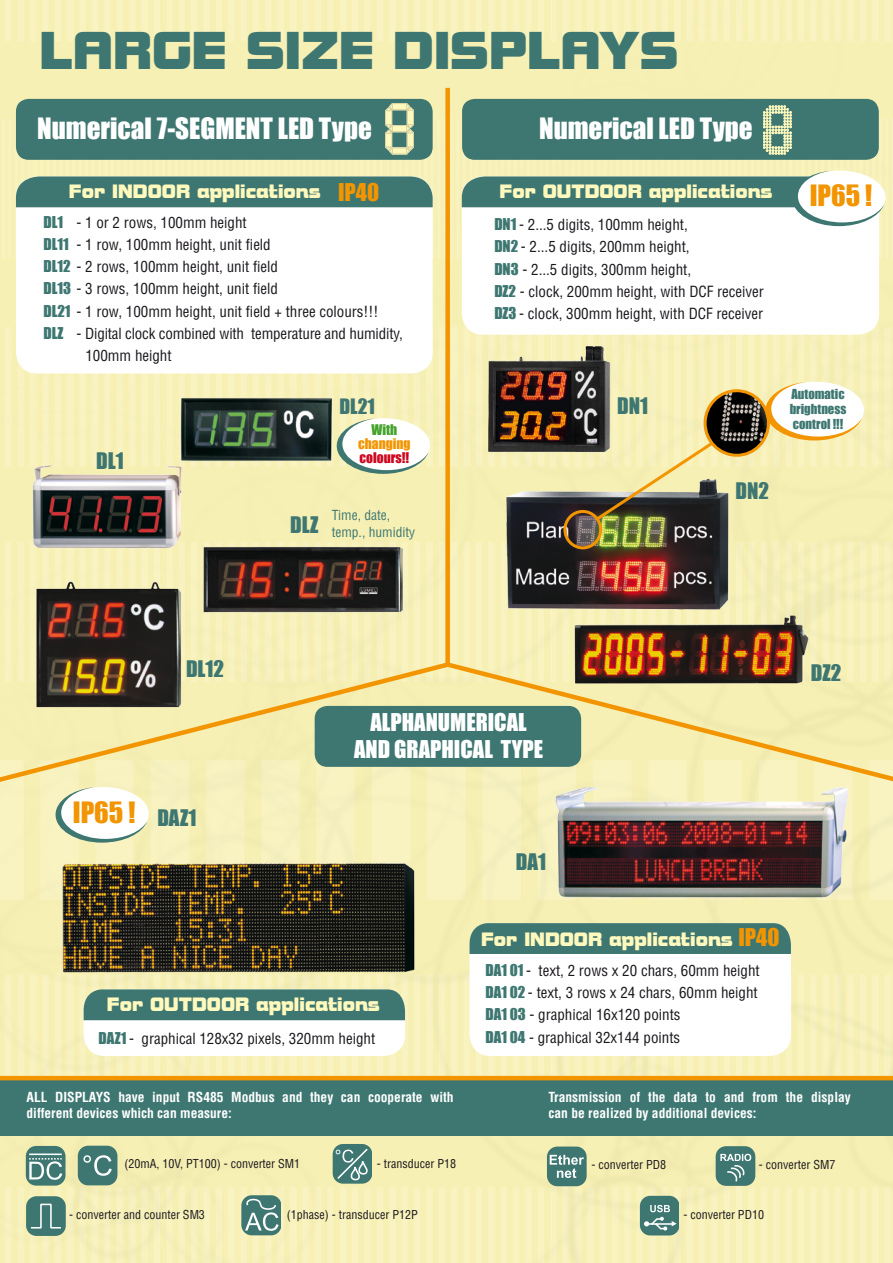
<style>
.page{position:relative;width:893px;height:1263px;background:#fff}
.page>*{position:absolute;margin:0;border:0;box-sizing:border-box;transform-origin:0 0}
.t1{font:49.5px "Bolt Bold IT Cby BT";color:#3e7771}
.t2{font:27px "Impact";color:#fff}
.t3{font:27px "Impact";color:#f29500}
.t4{font:22.5px/27px "Impact";color:#fff;text-align:center}
.t5{font:22.5px "Impact";color:#f29500}
.t6{font:21px "Impact";color:#3e7771}
.t7{font:19.5px "Impact";color:#3e7771}
.t8{font:18px "Bolt Bold IT Cby BT";color:#fff9bd}
.t9{font:15px/22.2px "Switzerland Condensed";color:#1a171c}
.t10{font:700 13.5px/16.2px "Switzerland Condensed";color:#fff}
.t11{font:13.5px/16.2px "Switzerland Condensed";color:#3e7771}
.t12{font:13.5px "Impact";color:#cd071e}
.t13{font:13.5px "Impact";color:#f29500}
.t14{font:13.5px "Impact";color:#45a22b}
.t15{font:12.6px/15.1px "Impact";color:#3e7771}
.t16{font:12px "Switzerland Condensed";color:#1a171c}
.s1{font-family:"Impact";font-size:22.5px;color:#f29500}
.s2{font-family:"Impact";color:#3e7771}
</style>
<div class="page">
<img style="left:0;top:0;width:893px;height:1263px">
<div style="left:16px;top:176px;width:417px;height:197px;background:#fff;border-radius:21px"></div>
<div style="left:16px;top:176px;width:417px;height:31px;background:#3e7771"></div>
<div style="left:462px;top:176px;width:417px;height:159px;background:#fff;border-radius:21px"></div>
<svg style="left:462px;top:171px;width:422px;height:55px"></svg>
<div style="left:469px;top:923px;width:322px;height:133px;background:#fff;border-radius:21px"></div>
<div style="left:476px;top:923px;width:315px;height:31px;background:#3e7771"></div>
<img style="left:553px;top:610px;width:288px;height:49px">
<img style="left:196px;top:541px;width:216px;height:78px">
<img style="left:174px;top:379px;width:163px;height:109px">
<svg style="left:337px;top:418px;width:91px;height:56px"></svg>
<img style="left:487px;top:461px;width:259px;height:187px">
<img style="left:699px;top:387px;width:75px;height:74px">
<div style="left:704px;top:389px;width:66px;height:68px;border:3px solid #f29500;border-radius:50%"></div>
<svg style="left:593px;top:439px;width:123px;height:84px;background:#aba47a"></svg>
<div style="left:563px;top:510px;width:39px;height:39px;border:3px solid #f29500;border-radius:50%"></div>
<svg style="left:765px;top:382px;width:97px;height:58px"></svg>
<div style="left:84px;top:989px;width:321px;height:67px;background:#fff;border-radius:21px"></div>
<div style="left:84px;top:989px;width:321px;height:31px;background:#3e7771"></div>
<svg style="left:56px;top:788px;width:91px;height:55px"></svg>
<img style="left:27px;top:459px;width:161px;height:94px">
<img style="left:26px;top:860px;width:450px;height:116px">
<img style="left:545px;top:788px;width:322px;height:112px">
<img style="left:460px;top:339px;width:172px;height:129px">
<svg style="left:26px;top:1146px;width:40px;height:39px;background:#6c978e"></svg>
<svg style="left:78px;top:1146px;width:39px;height:39px;background:#588981"></svg>
<svg style="left:333px;top:1144px;width:38px;height:40px;background:#639088"></svg>
<svg style="left:26px;top:1196px;width:40px;height:40px;background:#598980"></svg>
<svg style="left:241px;top:1195px;width:39px;height:40px;background:#67938b"></svg>
<svg style="left:547px;top:1146px;width:40px;height:40px;background:#68948a"></svg>
<svg style="left:716px;top:1146px;width:39px;height:40px;background:#5f8e85"></svg>
<svg style="left:640px;top:1196px;width:39px;height:39px;background:#5f8e86"></svg>
<img style="left:0;top:571px;width:202px;height:88px">
<div style="left:445px;top:88px;width:5px;height:578px;background:#f29500"></div>
<svg style="left:453px;top:659px;width:440px;height:129px;background:#e5d69c"></svg>
<div style="left:16px;top:99px;width:417px;height:61px;background:#3e7771;border-radius:13px"></div>
<svg style="left:0;top:659px;width:453px;height:129px;background:#dfd39b"></svg>
<svg style="left:385px;top:103px;width:29px;height:52px"></svg>
<div style="left:462px;top:99px;width:417px;height:61px;background:#3e7771;border-radius:13px"></div>
<svg style="left:763px;top:105px;width:29px;height:50px"></svg>
<div style="left:315px;top:706px;width:266px;height:61px;background:#3e7771;border-radius:13px"></div>
<div style="left:0;top:1079px;width:893px;height:56px;background:#3e7771"></div>
<hr style="left:0;top:1076px;width:893px;height:4px;background:#f29500">
<h1 class="t1" style="left:39px;top:23px;width:641px">LARGE SIZE DISPLAYS</h1>
<h2 class="t2" style="left:37px;top:108px;width:336px">Numerical 7-SEGMENT LED Type</h2>
<h2 class="t2" style="left:539px;top:108px;width:215px">Numerical LED Type</h2>
<p class="t8" style="left:69px;top:182px;width:312px">For INDOOR applications <span class="s1">IP40</span></p>
<p class="t9" style="left:43px;top:211px;width:205px"><span class="s2">DL1</span> - 1 or 2 rows, 100mm height</p>
<p class="t9" style="left:43px;top:233px;width:229px"><span class="s2">DL11</span> - 1 row, 100mm height, unit field</p>
<p class="t9" style="left:43px;top:256px;width:236px"><span class="s2">DL12</span> - 2 rows, 100mm height, unit field</p>
<p class="t9" style="left:43px;top:278px;width:236px"><span class="s2">DL13</span> - 3 rows, 100mm height, unit field</p>
<p class="t9" style="left:43px;top:300px;width:337px"><span class="s2">DL21</span> - 1 row, 100mm height, unit field + three colours!!!</p>
<p class="t9" style="left:43px;top:322px;width:361px"><span class="s2">DLZ</span> - Digital clock combined with temperature and humidity,</p>
<p class="t9" style="left:85px;top:345px;width:88px">100mm height</p>
<h3 class="t6" style="left:96px;top:445px;width:29px">DL1</h3>
<h3 class="t7" style="left:339px;top:391px;width:37px">DL21</h3>
<p class="t14" style="left:371px;top:419px;width:27px">With</p>
<p class="t13" style="left:358px;top:433px;width:54px">changing</p>
<p class="t12" style="left:360px;top:447px;width:51px">colours!!</p>
<h3 class="t6" style="left:290px;top:508px;width:30px">DLZ</h3>
<p class="t11" style="left:332px;top:507px;width:85px">Time, date, temp., humidity</p>
<p class="t8" style="left:499px;top:182px;width:275px">For OUTDOOR applications</p>
<p class="t9" style="left:494px;top:214px;width:271px"><span class="s2">DN1</span> - 2...5 digits, 100mm height,<br><span class="s2">DN2</span> - 2...5 digits, 200mm height,<br><span class="s2">DN3</span> - 2...5 digits, 300mm height,<br><span class="s2">DZ2</span> - clock, 200mm height, with DCF receiver <span class="s2">DZ3</span> - clock, 300mm height, with DCF receiver</p>
<h3 class="t6" style="left:617px;top:390px;width:32px">DN1</h3>
<h3 class="t6" style="left:736px;top:475px;width:35px">DN2</h3>
<h2 class="t3" style="left:810px;top:175px;width:64px">IP65 !</h2>
<p class="t15" style="left:790px;top:386px;width:58px">Automatic brightness control !!!</p>
<h3 class="t6" style="left:186px;top:652px;width:40px">DL12</h3>
<h2 class="t3" style="left:73px;top:791px;width:125px">IP65 ! <sub>DAZ1</sub></h2>
<h3 class="t4" style="left:354px;top:708px;width:190px">ALPHANUMERICAL<br>AND GRAPHICAL TYPE</h3>
<h3 class="t6" style="left:516px;top:845px;width:32px">DA1</h3>
<p class="t8" style="left:107px;top:994px;width:275px">For OUTDOOR applications</p>
<p class="t9" style="left:99px;top:1027px;width:278px"><span class="s2">DAZ1</span> - graphical 128x32 pixels, 320mm height</p>
<h3 class="t5" style="left:738px;top:919px;width:43px">IP40</h3>
<p class="t8" style="left:481px;top:929px;width:253px">For INDOOR applications</p>
<p class="t9" style="left:485px;top:959px;width:276px"><span class="s2">DA1 01</span> - text, 2 rows x 20 chars, 60mm height <span class="s2">DA1 02</span> - text, 3 rows x 24 chars, 60mm height <span class="s2">DA1 03</span> - graphical 16x120 points<br><span class="s2">DA1 04</span> - graphical 32x144 points</p>
<h3 class="t6" style="left:811px;top:656px;width:32px">DZ2</h3>
<p class="t10" style="left:27px;top:1089px;width:428px">ALL DISPLAYS have input RS485 Modbus and they can cooperate with different devices which can measure:</p>
<p class="t10" style="left:549px;top:1089px;width:304px">Transmission of the data to and from the display can be realized by additional devices:</p>
<p class="t16" style="left:124px;top:1157px;width:177px">(20mA, 10V, PT100) - converter SM1</p>
<p class="t16" style="left:377px;top:1156px;width:81px">- transducer P18</p>
<p class="t16" style="left:69px;top:1208px;width:137px">- converter and counter SM3</p>
<p class="t16" style="left:287px;top:1208px;width:132px">(1phase) - transducer P12P</p>
<p class="t16" style="left:592px;top:1157px;width:76px">- converter PD8</p>
<p class="t16" style="left:759px;top:1157px;width:78px">- converter SM7</p>
<p class="t16" style="left:683px;top:1208px;width:82px">- converter PD10</p>
</div>
